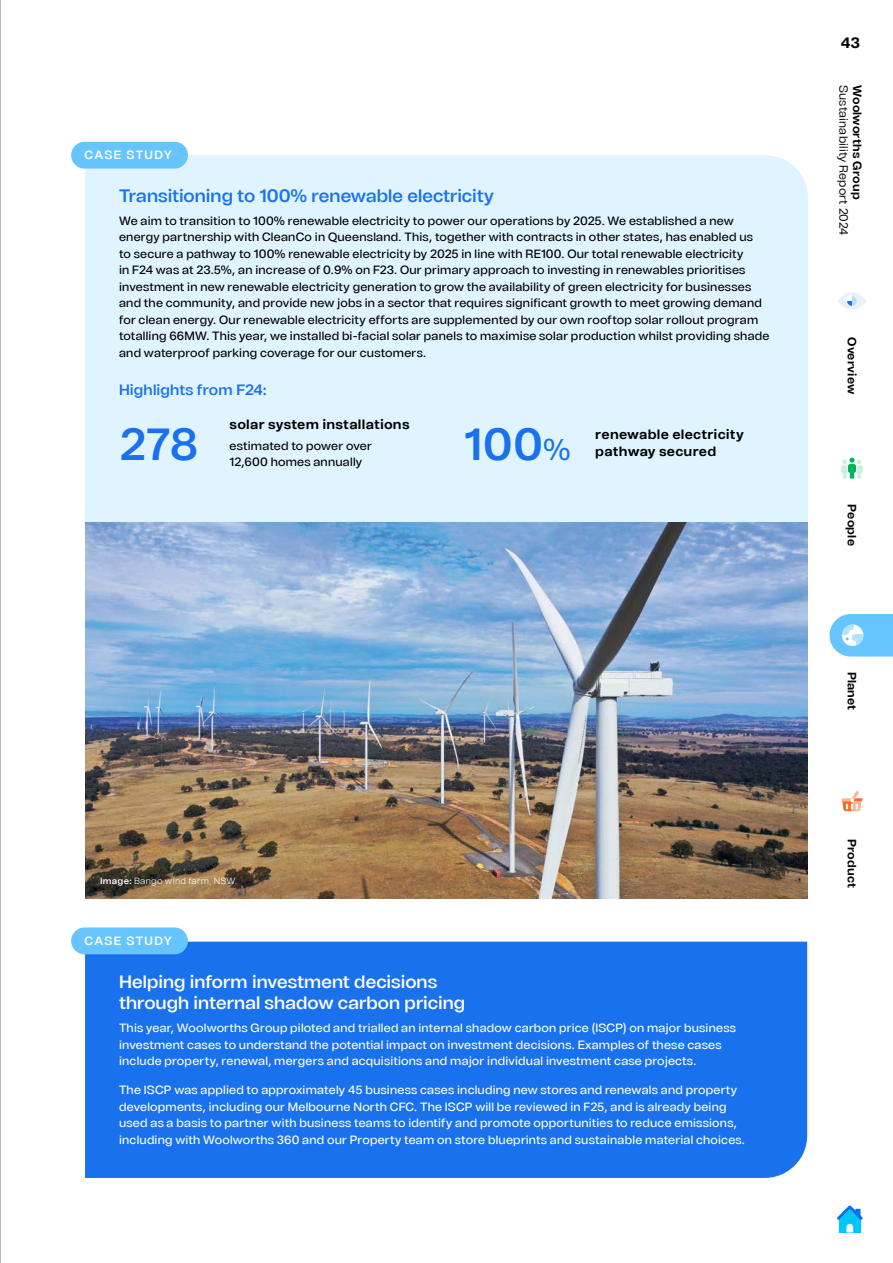
<style>
.page{position:relative;width:893px;height:1263px;background:#fff}
.page>*{position:absolute;margin:0;border:0;box-sizing:border-box;transform-origin:0 0}
.t1{font:600 45px "Better Sans Text";letter-spacing:-.01em;color:#1971ed}
.t2{font:600 18px/21px "Better Sans Display";color:#fff}
.t3{font:600 18px "Better Sans Display";color:#1971ed}
.t4{font:600 15px "Better Sans Display";letter-spacing:.005em;color:#1971ed}
.t5{font:700 15px "Better Sans Display";color:#000}
.t6{font:700 13.5px/16.5px "Better Sans Text";letter-spacing:.015em;color:#000}
.t7{font:500 12px/16.5px "Better Sans Display";letter-spacing:.02em;color:#000}
.t8{font:500 12px/16.5px "Better Sans Display";letter-spacing:.02em;color:#fff}
.t9{font:700 12px "Better Sans Display";letter-spacing:.015em;color:#000}
.t10{font:12px "Better Sans Display";letter-spacing:.02em;color:#000}
.t11{font:600 12px "Better Sans Display";letter-spacing:.11em;color:#fff}
.t12{font:300 9px "Better Sans Text";letter-spacing:.03em;color:#fff}
.s1{font-weight:400;font-size:30px}
.s2{font-weight:600}
</style>
<div class="page">
<div style="left:85px;top:942px;width:722px;height:236px;background:#1971ed"></div>
<div style="left:85px;top:155px;width:723px;height:368px;background:#e0f4ff"></div>
<div style="left:71px;top:142px;width:117px;height:27px;background:#66c5ff;border-radius:13px"></div>
<div style="left:71px;top:927px;width:117px;height:27px;background:#66c5ff;border-radius:13px"></div>
<img style="left:85px;top:523px;width:722px;height:376px">
<svg style="left:838px;top:293px;width:28px;height:16px"></svg>
<svg style="left:841px;top:457px;width:22px;height:22px"></svg>
<svg style="left:841px;top:790px;width:22px;height:22px"></svg>
<svg style="left:829px;top:614px;width:64px;height:42px;background:#81cfff"></svg>
<svg style="left:837px;top:1205px;width:26px;height:27px"></svg>
<hr style="left:0;top:0;width:1px;height:1263px;background:#000">
<p class="t11" style="left:85px;top:147px;width:89px">CASE STUDY</p>
<h2 class="t3" style="left:119px;top:183px;width:376px">Transitioning to 100% renewable electricity</h2>
<p class="t7" style="left:119px;top:212px;width:652px">We aim to transition to 100% renewable electricity to power our operations by 2025. We established a new energy partnership with CleanCo in Queensland. This, together with contracts in other states, has enabled us<br>to secure a pathway to 100% renewable electricity by 2025 in line with RE100. Our total renewable electricity<br>in F24 was at 23.5%, an increase of 0.9% on F23. Our primary approach to investing in renewables prioritises investment in new renewable electricity generation to grow the availability of green electricity for businesses and the community, and provide new jobs in a sector that requires significant growth to meet growing demand for clean energy. Our renewable electricity efforts are supplemented by our own rooftop solar rollout program totalling 66MW. This year, we installed bi-facial solar panels to maximise solar production whilst providing shade and waterproof parking coverage for our customers.</p>
<p class="t4" style="left:119px;top:378px;width:149px">Highlights from F24:</p>
<h1 class="t1" style="left:119px;top:412px;width:81px">278</h1>
<p class="t6" style="left:230px;top:415px;width:181px">solar system installations</p>
<p class="t7" style="left:230px;top:437px;width:144px">estimated to power over<br>12,600 homes annually</p>
<h1 class="t1" style="left:463px;top:412px;width:109px">100<span class="s1">%</span></h1>
<p class="t6" style="left:595px;top:426px;width:150px">renewable electricity pathway secured</p>
<p class="t12" style="left:100px;top:874px;width:139px"><span class="s2">Image:</span> Bango wind farm, NSW.</p>
<p class="t11" style="left:85px;top:932px;width:89px">CASE STUDY</p>
<h2 class="t2" style="left:119px;top:971px;width:348px">Helping inform investment decisions through internal shadow carbon pricing</h2>
<p class="t8" style="left:119px;top:1019px;width:619px">This year, Woolworths Group piloted and trialled an internal shadow carbon price (ISCP) on major business investment cases to understand the potential impact on investment decisions. Examples of these cases include property, renewal, mergers and acquisitions and major individual investment case projects.</p>
<p class="t8" style="left:119px;top:1081px;width:627px">The ISCP was applied to approximately 45 business cases including new stores and renewals and property developments, including our Melbourne North CFC. The ISCP will be reviewed in F25, and is already being used as a basis to partner with business teams to identify and promote opportunities to reduce emissions, including with Woolworths 360 and our Property team on store blueprints and sustainable material choices.</p>
<p class="t5" style="left:841px;top:32px;width:21px">43</p>
<p class="t10" style="left:852px;top:85px;width:152px;rotate:90deg">Sustainability Report 2024</p>
<p class="t9" style="left:866px;top:85px;width:116px;rotate:90deg">Woolworths Group</p>
<p class="t9" style="left:861px;top:337px;width:58px;rotate:90deg">Overview</p>
<p class="t9" style="left:861px;top:504px;width:43px;rotate:90deg">People</p>
<p class="t9" style="left:861px;top:671px;width:40px;rotate:90deg">Planet</p>
<p class="t9" style="left:861px;top:839px;width:50px;rotate:90deg">Product</p>
</div>
